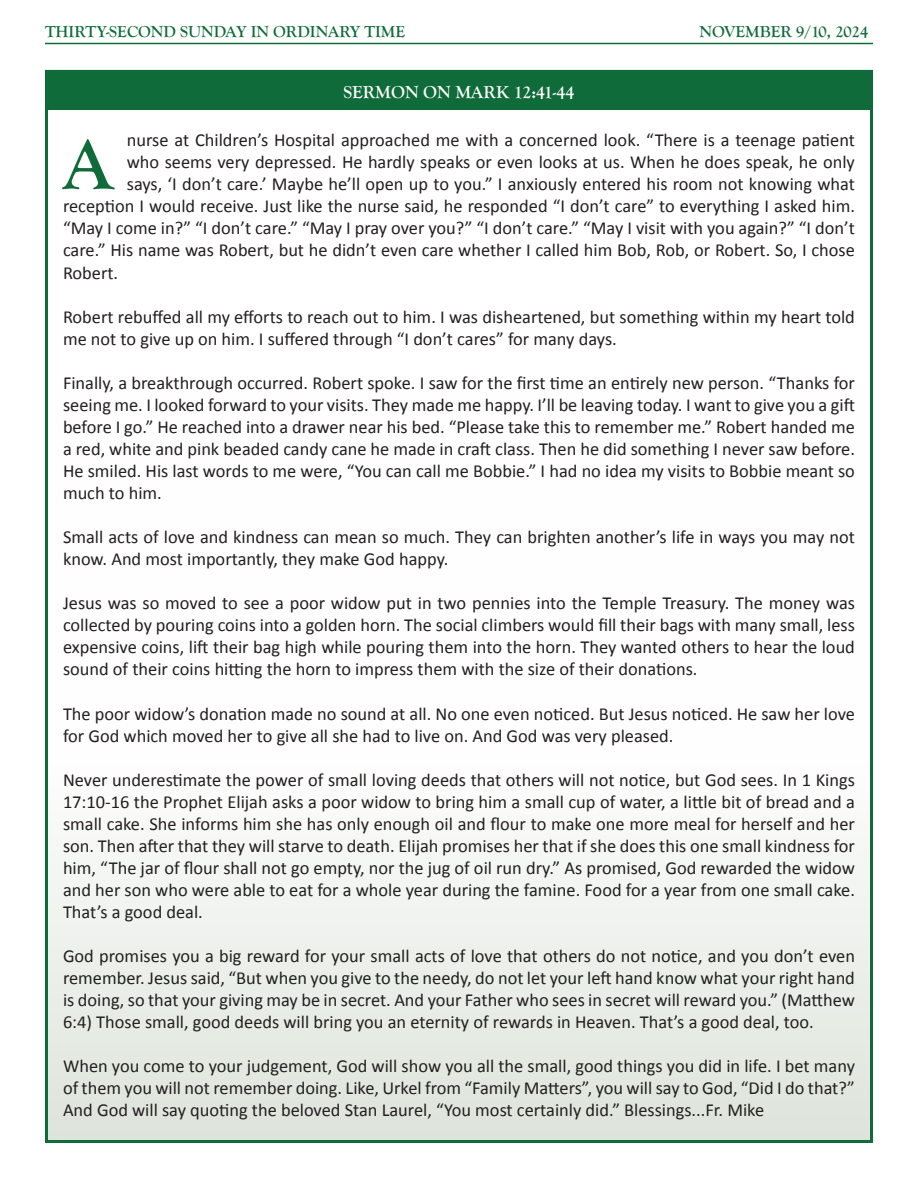
<style>
.page{position:relative;width:918px;height:1188px;background:#fff}
.page>*{position:absolute;margin:0;border:0;box-sizing:border-box;transform-origin:0 0}
.t1{font:700 73.65px "Goudy Old Style T";color:#0f6b39}
.t2{font:18.3px/22px "Calibri";color:#231f20;text-align:justify}
.t3{font:700 18px "Goudy Old Style T";color:#fff}
.t4{font:700 16.5px "Goudy Old Style T";color:#0f6b39}
</style>
<div class="page">
<hr style="left:45px;top:43px;width:828px;height:1px;background:#0f6b39">
<div style="left:45px;top:385px;width:828px;height:758px;background:linear-gradient(to bottom,#fff,#e2e8e0)"></div>
<div style="left:46px;top:71px;width:826px;height:38px;background:#0f6b39"></div>
<div style="left:45px;top:70px;width:828px;height:40px;border:3px solid #0f6b39"></div>
<p class="t4" style="left:45px;top:22px;width:362px">THIRTY-SECOND SUNDAY IN ORDINARY TIME</p>
<p class="t4" style="left:700px;top:22px;width:170px">NOVEMBER 9/10, 2024</p>
<p class="t3" style="left:343px;top:82px;width:233px">SERMON ON MARK 12:41-44</p>
<p class="t1" style="left:63px;top:123px;width:52px">A</p>
<p class="t2" style="left:127px;top:129px;width:730px">nurse at Children’s Hospital approached me with a concerned look. “There is a teenage patient</p>
<p class="t2" style="left:127px;top:151px;width:730px">who seems very depressed. He hardly speaks or even looks at us. When he does speak, he only</p>
<p class="t2" style="left:127px;top:173px;width:730px">says, ‘I don’t care.’ Maybe he’ll open up to you.” I anxiously entered his room not knowing what</p>
<p class="t2" style="left:63px;top:195px;width:793px">reception I would receive. Just like the nurse said, he responded “I don’t care” to everything I asked him.</p>
<p class="t2" style="left:63px;top:217px;width:793px">“May I come in?” “I don’t care.” “May I pray over you?” “I don’t care.” “May I visit with you again?” “I don’t</p>
<p class="t2" style="left:63px;top:239px;width:793px">care.” His name was Robert, but he didn’t even care whether I called him Bob, Rob, or Robert. So, I chose</p>
<p class="t2" style="left:63px;top:262px;width:57px">Robert.</p>
<p class="t2" style="left:63px;top:306px;width:793px">Robert rebuffed all my efforts to reach out to him. I was disheartened, but something within my heart told me not to give up on him. I suffered through “I don’t cares” for many days.</p>
<p class="t2" style="left:63px;top:372px;width:794px">Finally, a breakthrough occurred. Robert spoke. I saw for the first time an entirely new person. “Thanks for seeing me. I looked forward to your visits. They made me happy. I’ll be leaving today. I want to give you a gift before I go.” He reached into a drawer near his bed. “Please take this to remember me.” Robert handed me a red, white and pink beaded candy cane he made in craft class. Then he did something I never saw before.<br>He smiled. His last words to me were, “You can call me Bobbie.” I had no idea my visits to Bobbie meant so much to him.</p>
<p class="t2" style="left:63px;top:526px;width:793px">Small acts of love and kindness can mean so much. They can brighten another’s life in ways you may not know. And most importantly, they make God happy.</p>
<p class="t2" style="left:63px;top:592px;width:793px">Jesus was so moved to see a poor widow put in two pennies into the Temple Treasury. The money was collected by pouring coins into a golden horn. The social climbers would fill their bags with many small, less expensive coins, lift their bag high while pouring them into the horn. They wanted others to hear the loud sound of their coins hitting the horn to impress them with the size of their donations.</p>
<p class="t2" style="left:63px;top:703px;width:794px">The poor widow’s donation made no sound at all. No one even noticed. But Jesus noticed. He saw her love for God which moved her to give all she had to live on. And God was very pleased.</p>
<p class="t2" style="left:63px;top:769px;width:794px">Never underestimate the power of small loving deeds that others will not notice, but God sees. In 1 Kings 17:10-16 the Prophet Elijah asks a poor widow to bring him a small cup of water, a little bit of bread and a small cake. She informs him she has only enough oil and flour to make one more meal for herself and her son. Then after that they will starve to death. Elijah promises her that if she does this one small kindness for him, “The jar of flour shall not go empty, nor the jug of oil run dry.” As promised, God rewarded the widow and her son who were able to eat for a whole year during the famine. Food for a year from one small cake.<br>That’s a good deal.</p>
<p class="t2" style="left:63px;top:945px;width:794px">God promises you a big reward for your small acts of love that others do not notice, and you don’t even remember. Jesus said, “But when you give to the needy, do not let your left hand know what your right hand is doing, so that your giving may be in secret. And your Father who sees in secret will reward you.” (Matthew 6:4) Those small, good deeds will bring you an eternity of rewards in Heaven. That’s a good deal, too.</p>
<p class="t2" style="left:63px;top:1055px;width:794px">When you come to your judgement, God will show you all the small, good things you did in life. I bet many of them you will not remember doing. Like, Urkel from “Family Matters”, you will say to God, “Did I do that?” And God will say quoting the beloved Stan Laurel, “You most certainly did.” Blessings...Fr. Mike</p>
</div>
